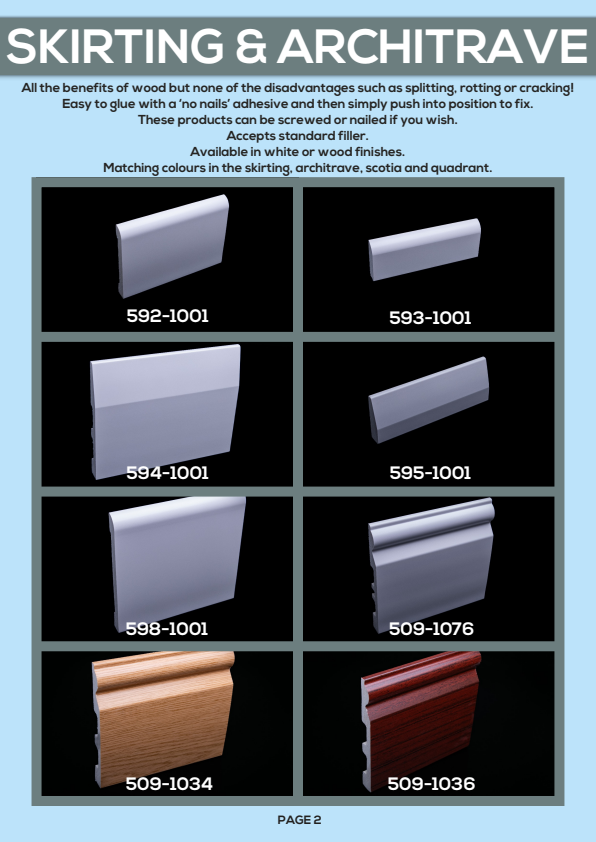
<style>
.page{position:relative;width:596px;height:842px;background:#fff}
.page>*{position:absolute;margin:0;border:0;box-sizing:border-box;transform-origin:0 0}
.t1{font:700 48px "Nexa";color:#fff}
.t2{font:700 18px "Nexa";color:#fff}
.t3{font:700 12.8px/16px "Nexa";color:#252422;text-align:center}
.t4{font:700 12px "Nexa";color:#22201e}
</style>
<div class="page">
<div style="left:0;top:0;width:595px;height:842px;background:#bce3fa"></div>
<img style="left:43px;top:188px;width:250px;height:144px">
<img style="left:43px;top:342px;width:250px;height:145px">
<img style="left:303px;top:497px;width:250px;height:298px">
<img style="left:43px;top:497px;width:250px;height:298px">
<img style="left:303px;top:342px;width:250px;height:145px">
<div style="left:0;top:18px;width:595px;height:57px;background:#6c7e7f"></div>
<img style="left:303px;top:188px;width:250px;height:144px">
<div style="left:32px;top:177px;width:532px;height:629px;border:10px solid #6c7e7f"></div>
<div style="left:36px;top:332px;width:523px;height:10px;background:#6c7e7f"></div>
<div style="left:36px;top:487px;width:523px;height:10px;background:#6c7e7f"></div>
<div style="left:36px;top:641px;width:523px;height:10px;background:#6c7e7f"></div>
<div style="left:293px;top:182px;width:10px;height:619px;background:#6c7e7f"></div>
<h1 class="t1" style="left:6px;top:27px;width:584px">SKIRTING &amp; ARCHITRAVE</h1>
<p class="t3" style="left:22px;top:81px;width:553px">All the benefits of wood but none of the disadvantages such as splitting, rotting or cracking!<br>Easy to glue with a ‘no nails’ adhesive and then simply push into position to fix.<br>These products can be screwed or nailed if you wish.<br>Accepts standard filler.<br>Available in white or wood finishes.<br>Matching colours in the skirting, architrave, scotia and quadrant.</p>
<h2 class="t2" style="left:127px;top:308px;width:83px">592-1001</h2>
<h2 class="t2" style="left:389px;top:310px;width:83px">593-1001</h2>
<h2 class="t2" style="left:126px;top:466px;width:84px">594-1001</h2>
<h2 class="t2" style="left:389px;top:466px;width:83px">595-1001</h2>
<h2 class="t2" style="left:126px;top:622px;width:84px">598-1001</h2>
<h2 class="t2" style="left:126px;top:777px;width:89px">509-1034</h2>
<p class="t4" style="left:278px;top:814px;width:45px">PAGE 2</p>
<h2 class="t2" style="left:389px;top:622px;width:87px">509-1076</h2>
<h2 class="t2" style="left:388px;top:777px;width:89px">509-1036</h2>
</div>
